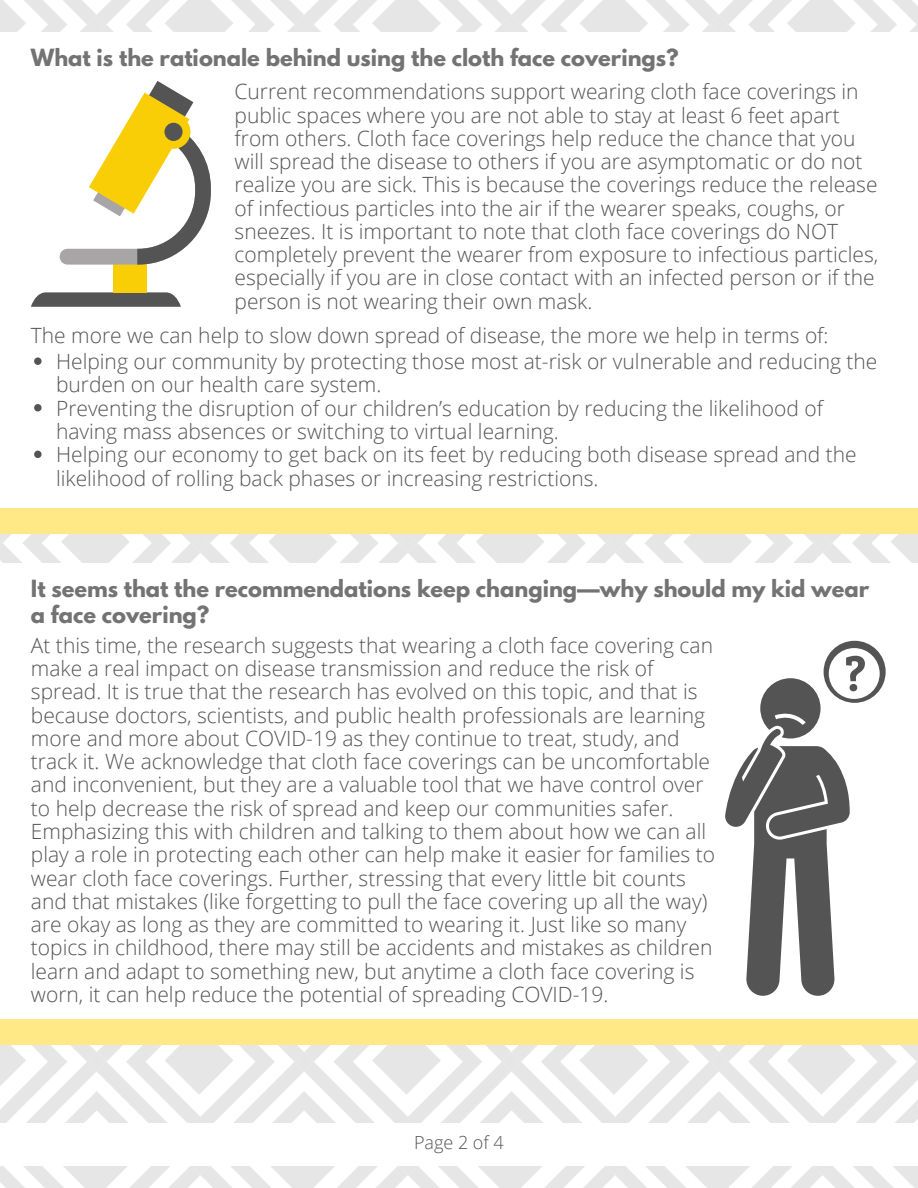
<style>
.page{position:relative;width:918px;height:1188px;background:#fff}
.page>*{position:absolute;margin:0;border:0;box-sizing:border-box;transform-origin:0 0}
.t1{font:300 21px/23.2px "Open Sans";color:#545454}
.t2{font:700 21px/25.3px "League Spartan";color:#737373}
.t3{font:300 18px "Open Sans";color:#545454}
</style>
<div class="page">
<img style="left:0;top:0;width:918px;height:1188px">
<div style="left:0;top:563px;width:918px;height:469px;background:#fff"></div>
<div style="left:0;top:1019px;width:918px;height:26px;background:#ffe987"></div>
<div style="left:0;top:32px;width:918px;height:493px;background:#fff"></div>
<div style="left:0;top:508px;width:918px;height:26px;background:#ffe987"></div>
<svg style="left:725px;top:641px;width:161px;height:355px"></svg>
<svg style="left:31px;top:292px;width:150px;height:15px;background:#656562"></svg>
<div style="left:113px;top:258px;width:33px;height:34px;background:#face07"></div>
<svg style="left:60px;top:81px;width:151px;height:184px"></svg>
<div style="left:157px;top:115px;width:33px;height:34px;background:#face07;border-radius:50%"></div>
<div style="left:164px;top:123px;width:19px;height:18px;background:#545454;border-radius:50%"></div>
<svg style="left:34px;top:357px;width:8px;height:8px"></svg>
<svg style="left:34px;top:404px;width:8px;height:7px"></svg>
<svg style="left:34px;top:451px;width:8px;height:7px"></svg>
<div style="left:0;top:1123px;width:918px;height:43px;background:#fff"></div>
<p class="t2" style="left:31px;top:48px;width:649px">What is the rationale behind using the cloth face coverings?</p>
<p class="t1" style="left:235px;top:79px;width:645px">Current recommendations support wearing cloth face coverings in public spaces where you are not able to stay at least 6 feet apart from others. Cloth face coverings help reduce the chance that you will spread the disease to others if you are asymptomatic or do not realize you are sick. This is because the coverings reduce the release of infectious particles into the air if the wearer speaks, coughs, or sneezes. It is important to note that cloth face coverings do NOT completely prevent the wearer from exposure to infectious particles, especially if you are in close contact with an infected person or if the person is not wearing their own mask.</p>
<p class="t1" style="left:56px;top:349px;width:823px">Helping our community by protecting those most at-risk or vulnerable and reducing the burden on our health care system.<br>Preventing the disruption of our children’s education by reducing the likelihood of having mass absences or switching to virtual learning.<br>Helping our economy to get back on its feet by reducing both disease spread and the likelihood of rolling back phases or increasing restrictions.</p>
<p class="t1" style="left:31px;top:323px;width:799px">The more we can help to slow down spread of disease, the more we help in terms of:</p>
<p class="t2" style="left:31px;top:579px;width:840px">It seems that the recommendations keep changing—why should my kid wear a face covering?</p>
<p class="t1" style="left:31px;top:633px;width:686px">At this time, the research suggests that wearing a cloth face covering can make a real impact on disease transmission and reduce the risk of spread. It is true that the research has evolved on this topic, and that is because doctors, scientists, and public health professionals are learning more and more about COVID-19 as they continue to treat, study, and track it. We acknowledge that cloth face coverings can be uncomfortable and inconvenient, but they are a valuable tool that we have control over to help decrease the risk of spread and keep our communities safer.<br>Emphasizing this with children and talking to them about how we can all play a role in protecting each other can help make it easier for families to wear cloth face coverings. Further, stressing that every little bit counts and that mistakes (like forgetting to pull the face covering up all the way) are okay as long as they are committed to wearing it. Just like so many topics in childhood, there may still be accidents and mistakes as children learn and adapt to something new, but anytime a cloth face covering is worn, it can help reduce the potential of spreading COVID-19.</p>
<p class="t3" style="left:414px;top:1130px;width:91px">Page 2 of 4</p>
</div>
